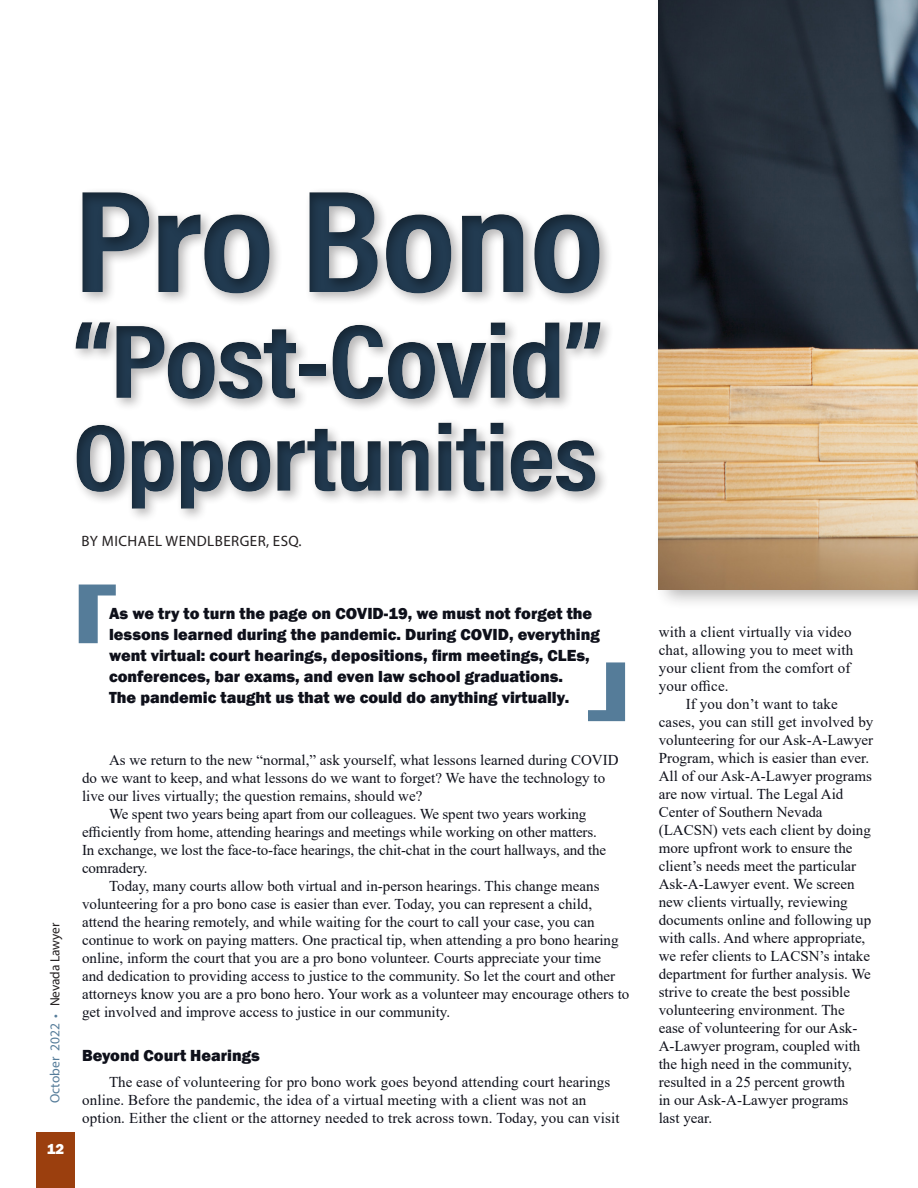
<style>
.page{position:relative;width:918px;height:1188px;background:#fff}
.page>*{position:absolute;margin:0;border:0;box-sizing:border-box;transform-origin:0 0}
.t1{font:147.45px "Acumin Variable Concept";letter-spacing:-.015em;color:#223b51;scale:1.14 1}
.t2{font:106.2px "Acumin Variable Concept";letter-spacing:-.015em;color:#223b51;scale:1.14 1}
.t3{font:95.85px "Acumin Variable Concept";letter-spacing:-.015em;color:#223b51;scale:1.14 1}
.t4{font:800 16.5px/21px "Franklin Gothic";color:#0e101a}
.t5{font:15px/18px "Times New Roman";color:#0e101a}
.t6{font:15px "Myriad Pro";letter-spacing:.03em;color:#231f20}
.t7{font:800 15px "Franklin Gothic";color:#fff}
.t8{font:13.35px "Myriad Pro";letter-spacing:-.01em;color:#231f20}
.s1{font-size:13.5px;color:#557c99}
.s2{color:#557c99}
</style>
<div class="page">
<div style="left:39px;top:142px;width:677px;height:414px;background:#231f20;opacity:.4"></div>
<div style="left:36px;top:1132px;width:39px;height:56px;background:#9b3f0e"></div>
<div style="left:654px;top:0;width:264px;height:610px;background:#231f20;opacity:.33"></div>
<img style="left:659px;top:0;width:259px;height:590px">
<svg style="left:79px;top:585px;width:37px;height:58px"></svg>
<svg style="left:588px;top:662px;width:37px;height:59px"></svg>
<h1 class="t1" style="left:73px;top:139px;width:468px">Pro Bono</h1>
<h2 class="t2" style="left:73px;top:288px;width:467px">“Post-Covid”</h2>
<h3 class="t3" style="left:73px;top:392px;width:462px">Opportunities</h3>
<p class="t6" style="left:82px;top:532px;width:222px">BY MICHAEL WENDLBERGER, ESQ.</p>
<p class="t4" style="left:109px;top:602px;width:492px">As we try to turn the page on COVID-19, we must not forget the lessons learned during the pandemic. During COVID, everything went virtual: court hearings, depositions, firm meetings, CLEs, conferences, bar exams, and even law school graduations.<br>The pandemic taught us that we could do anything virtually.</p>
<p class="t8" style="left:47px;top:1103px;width:182px;rotate:-90deg"><span class="s1">October 2022</span> <span class="s2">•</span> Nevada Lawyer</p>
<p class="t7" style="left:47px;top:1139px;width:19px">12</p>
<p class="t5" style="left:82px;top:750px;width:538px;text-indent:27px">As we return to the new “normal,” ask yourself, what lessons learned during COVID do we want to keep, and what lessons do we want to forget? We have the technology to live our lives virtually; the question remains, should we?</p>
<p class="t5" style="left:82px;top:804px;width:526px;text-indent:27px">We spent two years being apart from our colleagues. We spent two years working efficiently from home, attending hearings and meetings while working on other matters.<br>In exchange, we lost the face-to-face hearings, the chit-chat in the court hallways, and the comradery.</p>
<p class="t5" style="left:82px;top:876px;width:549px;text-indent:27px">Today, many courts allow both virtual and in-person hearings. This change means volunteering for a pro bono case is easier than ever. Today, you can represent a child, attend the hearing remotely, and while waiting for the court to call your case, you can continue to work on paying matters. One practical tip, when attending a pro bono hearing online, inform the court that you are a pro bono volunteer. Courts appreciate your time<br>and dedication to providing access to justice to the community. So let the court and other attorneys know you are a pro bono hero. Your work as a volunteer may encourage others to get involved and improve access to justice in our community.</p>
<p class="t4" style="left:82px;top:1045px;width:179px">Beyond Court Hearings</p>
<p class="t5" style="left:82px;top:1072px;width:539px;text-indent:27px">The ease of volunteering for pro bono work goes beyond attending court hearings online. Before the pandemic, the idea of a virtual meeting with a client was not an option. Either the client or the attorney needed to trek across town. Today, you can visit</p>
<p class="t5" style="left:659px;top:622px;width:196px">with a client virtually via video chat, allowing you to meet with your client from the comfort of your office.</p>
<p class="t5" style="left:659px;top:694px;width:216px;text-indent:27px">If you don’t want to take cases, you can still get involved by volunteering for our Ask-A-Lawyer<br>Program, which is easier than ever.<br>All of our Ask-A-Lawyer programs are now virtual. The Legal Aid<br>Center of Southern Nevada (LACSN) vets each client by doing more upfront work to ensure the client’s needs meet the particular<br>Ask-A-Lawyer event. We screen new clients virtually, reviewing documents online and following up with calls. And where appropriate, we refer clients to LACSN’s intake department for further analysis. We strive to create the best possible volunteering environment. The ease of volunteering for our Ask-<br>A-Lawyer program, coupled with the high need in the community, resulted in a 25 percent growth<br>in our Ask-A-Lawyer programs<br>last year.</p>
</div>
